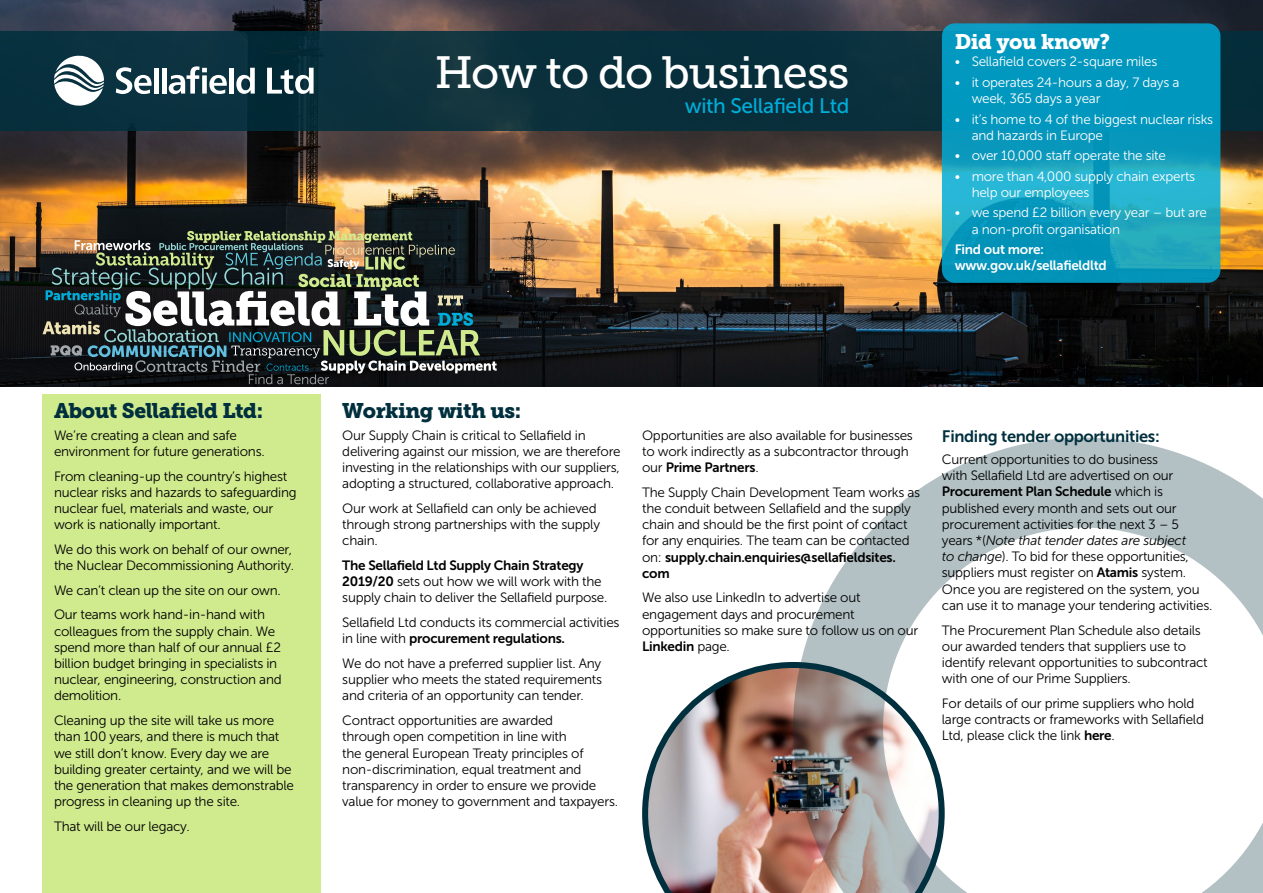
<style>
.page{position:relative;width:1263px;height:893px;background:#fff}
.page>*{position:absolute;margin:0;border:0;box-sizing:border-box;transform-origin:0 0}
.t1{font:45px "Museo Slab 500";letter-spacing:-.02em;color:#fff}
.t2{font:21px "Museo Slab 900";letter-spacing:-.02em;color:#002f3d}
.t3{font:21px "Museo Sans 500";letter-spacing:-.02em;color:#00acd8}
.t4{font:21px "Museo Slab 900";letter-spacing:-.02em;color:#fff}
.t5{font:16.5px "Museo Sans 700";letter-spacing:-.02em;color:#002f3d}
.t6{font:13.5px/16.2px "Museo Sans 300";letter-spacing:-.02em;color:#000}
.t7{font:13.5px/16.2px "Museo Sans 300";letter-spacing:-.02em;color:#fff}
.t8{font:13.5px "Museo Sans 700";letter-spacing:-.02em;color:#fff}
.s1{font-family:"Museo Sans 700"}
.s2{font-style:italic}
</style>
<div class="page">
<img style="left:642px;top:662px;width:151px;height:231px">
<svg style="left:793px;top:438px;width:470px;height:455px"></svg>
<div style="left:43px;top:394px;width:278px;height:499px;background:#d0ea8e"></div>
<img style="left:0;top:0;width:1263px;height:387px">
<div style="left:0;top:31px;width:1263px;height:100px;background:#09303d"></div>
<svg style="left:54px;top:55px;width:50px;height:51px"></svg>
<div style="left:154px;top:68px;width:5px;height:26px;background:#fff"></div>
<div style="left:162px;top:68px;width:5px;height:26px;background:#fff"></div>
<div style="left:229px;top:68px;width:5px;height:26px;background:#fff"></div>
<svg style="left:236px;top:68px;width:19px;height:26px"></svg>
<svg style="left:267px;top:68px;width:47px;height:26px"></svg>
<svg style="left:169px;top:66px;width:58px;height:28px"></svg>
<svg style="left:116px;top:67px;width:36px;height:27px"></svg>
<svg style="left:942px;top:23px;width:278px;height:260px;background:#0c9cbf"></svg>
<svg style="left:43px;top:231px;width:454px;height:153px;background:#444d48"></svg>
<p class="t1" style="left:435px;top:47px;width:416px">How to do business</p>
<p class="t3" style="left:685px;top:94px;width:166px">with Sellafield Ltd</p>
<p class="t4" style="left:955px;top:30px;width:157px">Did you know?</p>
<p class="t7" style="left:955px;top:54px;width:204px">• Sellafield covers 2-square miles</p>
<p class="t7" style="left:972px;top:74px;width:209px;text-indent:-17px">• it operates 24-hours a day, 7 days a week, 365 days a year</p>
<p class="t7" style="left:972px;top:111px;width:243px;text-indent:-17px">• it’s home to 4 of the biggest nuclear risks and hazards in Europe</p>
<p class="t7" style="left:955px;top:148px;width:213px">• over 10,000 staff operate the site</p>
<p class="t7" style="left:972px;top:168px;width:225px;text-indent:-17px">• more than 4,000 supply chain experts help our employees</p>
<p class="t7" style="left:972px;top:205px;width:237px;text-indent:-17px">• we spend £2 billion every year – but are a non-profit organisation</p>
<p class="t8" style="left:955px;top:242px;width:91px">Find out more:</p>
<p class="t8" style="left:955px;top:258px;width:154px">www.gov.uk/sellafieldltd</p>
<p class="t2" style="left:54px;top:398px;width:211px">About Sellafield Ltd:</p>
<p class="t6" style="left:54px;top:427px;width:212px">We’re creating a clean and safe environment for future generations.</p>
<p class="t6" style="left:54px;top:468px;width:244px">From cleaning-up the country’s highest nuclear risks and hazards to safeguarding nuclear fuel, materials and waste, our work is nationally important.</p>
<p class="t6" style="left:54px;top:541px;width:242px">We do this work on behalf of our owner, the Nuclear Decommissioning Authority.</p>
<p class="t6" style="left:54px;top:582px;width:228px">We can’t clean up the site on our own.</p>
<p class="t6" style="left:54px;top:607px;width:229px">Our teams work hand-in-hand with colleagues from the supply chain. We spend more than half of our annual £2 billion budget bringing in specialists in nuclear, engineering, construction and demolition.</p>
<p class="t6" style="left:54px;top:712px;width:241px">Cleaning up the site will take us more than 100 years, and there is much that we still don’t know. Every day we are building greater certainty, and we will be the generation that makes demonstrable progress in cleaning up the site.</p>
<p class="t6" style="left:54px;top:818px;width:137px">That will be our legacy.</p>
<p class="t2" style="left:342px;top:398px;width:180px">Working with us:</p>
<p class="t6" style="left:342px;top:427px;width:280px">Our Supply Chain is critical to Sellafield in delivering against our mission, we are therefore investing in the relationships with our suppliers, adopting a structured, collaborative approach.</p>
<p class="t6" style="left:342px;top:500px;width:259px">Our work at Sellafield can only be achieved through strong partnerships with the supply chain.</p>
<p class="t6" style="left:342px;top:557px;width:267px"><span class="s1">The Sellafield Ltd Supply Chain Strategy<br>2019/20</span> sets out how we will work with the supply chain to deliver the Sellafield purpose.</p>
<p class="t6" style="left:342px;top:614px;width:279px">Sellafield Ltd conducts its commercial activities in line with <span class="s1">procurement regulations.</span></p>
<p class="t6" style="left:342px;top:655px;width:261px;text-align:justify">We do not have a preferred supplier list. Any supplier who meets the stated requirements and criteria of an opportunity can tender.</p>
<p class="t6" style="left:342px;top:712px;width:277px">Contract opportunities are awarded<br>through open competition in line with<br>the general European Treaty principles of non-discrimination, equal treatment and transparency in order to ensure we provide value for money to government and taxpayers.</p>
<p class="t6" style="left:642px;top:427px;width:272px">Opportunities are also available for businesses to work indirectly as a subcontractor through our <span class="s1">Prime Partners</span>.</p>
<p class="t6" style="left:642px;top:484px;width:280px">The Supply Chain Development Team works as the conduit between Sellafield and the supply chain and should be the first point of contact for any enquiries. The team can be contacted on: <span class="s1">supply.chain.enquiries@sellafieldsites. com</span></p>
<p class="t6" style="left:642px;top:590px;width:278px">We also use LinkedIn to advertise out engagement days and procurement opportunities so make sure to follow us on our<br><span class="s1">Linkedin</span> page.</p>
<p class="t5" style="left:942px;top:427px;width:219px">Finding tender opportunities:</p>
<p class="t6" style="left:942px;top:451px;width:272px">Current opportunities to do business<br>with Sellafield Ltd are advertised on our <span class="s1">Procurement Plan Schedule</span> which is published every month and sets out our procurement activities for the next 3 – 5 years *(<span class="s2">Note that tender dates are subject<br>to change</span>). To bid for these opportunities, suppliers must register on <span class="s1">Atamis</span> system.<br>Once you are registered on the system, you can use it to manage your tendering activities.</p>
<p class="t6" style="left:942px;top:622px;width:267px">The Procurement Plan Schedule also details our awarded tenders that suppliers use to identify relevant opportunities to subcontract with one of our Prime Suppliers.</p>
<p class="t6" style="left:942px;top:695px;width:264px">For details of our prime suppliers who hold large contracts or frameworks with Sellafield<br>Ltd, please click the link <span class="s1">here</span>.</p>
</div>
